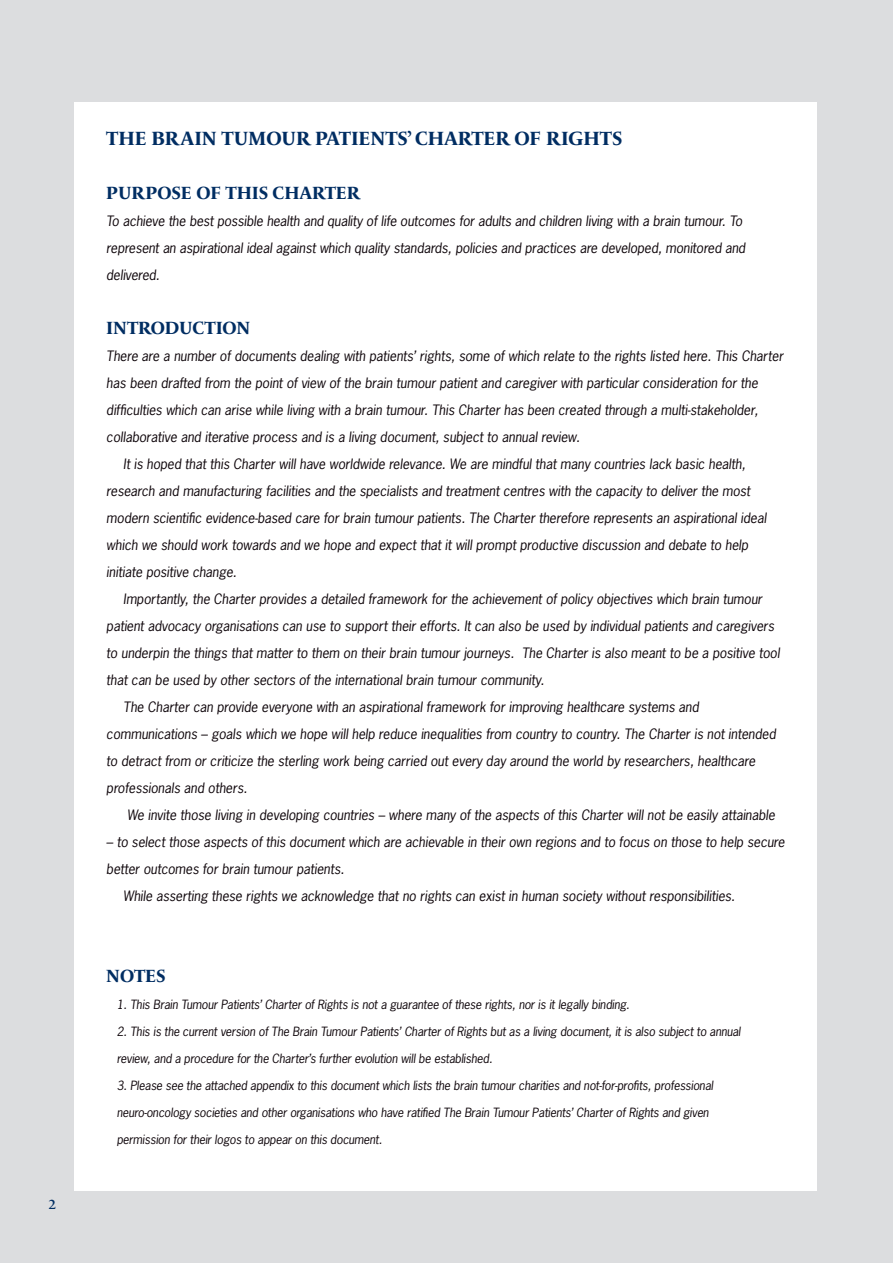
<style>
.page{position:relative;width:893px;height:1263px;background:#dcdddf}
.page>*{position:absolute;margin:0;border:0;box-sizing:border-box;transform-origin:0 0}
.t1{font:700 19.5px "Le Monde Livre Cla Std";letter-spacing:-.005em;color:#002d62}
.t2{font:700 18px "Le Monde Livre Cla Std";letter-spacing:-.005em;color:#002d62}
.t3{font:italic 13.5px/27px "News Gothic Std";letter-spacing:-.005em;color:#0e050a}
.t4{font:600 13.5px "Le Monde Livre Cla Std";color:#002d62}
.t5{font:italic 12px "News Gothic Std";letter-spacing:-.015em;color:#0e050a}
</style>
<div class="page">
<div style="left:74px;top:102px;width:742px;height:1089px;background:#fff"></div>
<p class="t4" style="left:49px;top:1196px;width:8px">2</p>
<h1 class="t1" style="left:106px;top:126px;width:518px">THE BRAIN TUMOUR PATIENTS’ CHARTER OF RIGHTS</h1>
<h2 class="t2" style="left:106px;top:182px;width:255px">PURPOSE OF THIS CHARTER</h2>
<p class="t3" style="left:106px;top:207px;width:641px">To achieve the best possible health and quality of life outcomes for adults and children living with a brain tumour. To represent an aspirational ideal against which quality standards, policies and practices are developed, monitored and delivered.</p>
<h2 class="t2" style="left:106px;top:317px;width:146px">INTRODUCTION</h2>
<p class="t3" style="left:106px;top:342px;width:679px">There are a number of documents dealing with patients’ rights, some of which relate to the rights listed here. This Charter</p>
<p class="t3" style="left:106px;top:369px;width:653px">has been drafted from the point of view of the brain tumour patient and caregiver with particular consideration for the</p>
<p class="t3" style="left:106px;top:396px;width:653px">difficulties which can arise while living with a brain tumour. This Charter has been created through a multi-stakeholder,</p>
<p class="t3" style="left:106px;top:423px;width:475px">collaborative and iterative process and is a living document, subject to annual review.</p>
<p class="t3" style="left:123px;top:450px;width:624px">It is hoped that this Charter will have worldwide relevance. We are mindful that many countries lack basic health,</p>
<p class="t3" style="left:106px;top:477px;width:646px">research and manufacturing facilities and the specialists and treatment centres with the capacity to deliver the most</p>
<p class="t3" style="left:106px;top:504px;width:662px">modern scientific evidence-based care for brain tumour patients. The Charter therefore represents an aspirational ideal</p>
<p class="t3" style="left:106px;top:531px;width:643px">which we should work towards and we hope and expect that it will prompt productive discussion and debate to help</p>
<p class="t3" style="left:106px;top:558px;width:132px">initiate positive change.</p>
<p class="t3" style="left:123px;top:585px;width:640px">Importantly, the Charter provides a detailed framework for the achievement of policy objectives which brain tumour</p>
<p class="t3" style="left:106px;top:612px;width:669px">patient advocacy organisations can use to support their efforts. It can also be used by individual patients and caregivers</p>
<p class="t3" style="left:106px;top:639px;width:675px">to underpin the things that matter to them on their brain tumour journeys. The Charter is also meant to be a positive tool</p>
<p class="t3" style="left:106px;top:666px;width:440px">that can be used by other sectors of the international brain tumour community.</p>
<p class="t3" style="left:123px;top:693px;width:577px">The Charter can provide everyone with an aspirational framework for improving healthcare systems and</p>
<p class="t3" style="left:106px;top:720px;width:671px">communications – goals which we hope will help reduce inequalities from country to country. The Charter is not intended</p>
<p class="t3" style="left:106px;top:747px;width:651px">to detract from or criticize the sterling work being carried out every day around the world by researchers, healthcare</p>
<p class="t3" style="left:106px;top:774px;width:142px">professionals and others.</p>
<p class="t3" style="left:127px;top:801px;width:649px">We invite those living in developing countries – where many of the aspects of this Charter will not be easily attainable</p>
<p class="t3" style="left:106px;top:828px;width:680px">– to select those aspects of this document which are achievable in their own regions and to focus on those to help secure</p>
<p class="t3" style="left:106px;top:855px;width:239px">better outcomes for brain tumour patients.</p>
<p class="t3" style="left:123px;top:882px;width:613px">While asserting these rights we acknowledge that no rights can exist in human society without responsibilities.</p>
<h2 class="t2" style="left:106px;top:965px;width:61px">NOTES</h2>
<p class="t5" style="left:117px;top:996px;width:514px">1. This Brain Tumour Patients’ Charter of Rights is not a guarantee of these rights, nor is it legally binding.</p>
<p class="t5" style="left:117px;top:1023px;width:625px">2. This is the current version of The Brain Tumour Patients’ Charter of Rights but as a living document, it is also subject to annual</p>
<p class="t5" style="left:117px;top:1050px;width:377px">review, and a procedure for the Charter’s further evolution will be established.</p>
<p class="t5" style="left:117px;top:1077px;width:598px">3. Please see the attached appendix to this document which lists the brain tumour charities and not-for-profits, professional</p>
<p class="t5" style="left:117px;top:1104px;width:593px">neuro-oncology societies and other organisations who have ratified The Brain Tumour Patients’ Charter of Rights and given</p>
<p class="t5" style="left:117px;top:1131px;width:267px">permission for their logos to appear on this document.</p>
</div>
